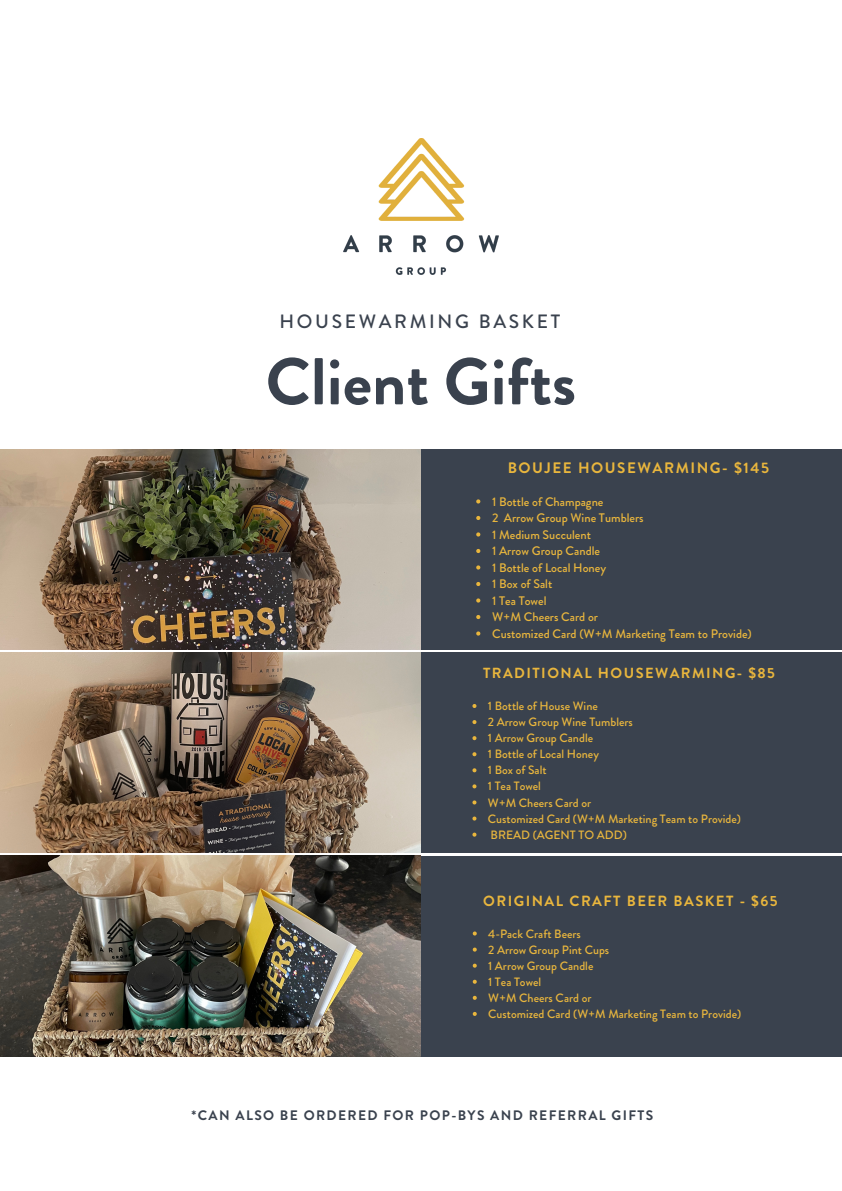
<style>
.page{position:relative;width:842px;height:1191px;background:#fff}
.page>*{position:absolute;margin:0;border:0;box-sizing:border-box;transform-origin:0 0}
.t1{font:700 66px "Brandon Grotesque";color:#3a424e}
.t2{font:500 19.2px "Brandon Grotesque";letter-spacing:.14em;color:#3a424e}
.t3{font:700 15.1px "Brandon Grotesque";letter-spacing:.1em;color:#e9b63d}
.t4{font:700 14.7px "Brandon Grotesque";letter-spacing:.1em;color:#e9b63d}
.t5{font:700 14.6px "Brandon Grotesque";letter-spacing:.1em;color:#e9b63d}
.t6{font:700 13.7px "Brandon Grotesque";letter-spacing:.1em;color:#3a424e}
.t7{font:500 12.4px "Brandon Grotesque";color:#e9b63d}
.t8{font:500 12.1px "Brandon Grotesque";color:#e9b63d}
</style>
<div class="page">
<div style="left:2px;top:449px;width:840px;height:200px;background:#3a424e"></div>
<div style="left:2px;top:855px;width:840px;height:201px;background:#3a424e"></div>
<div style="left:2px;top:652px;width:840px;height:200px;background:#3a424e"></div>
<img style="left:0;top:449px;width:421px;height:200px">
<img style="left:0;top:652px;width:421px;height:200px">
<img style="left:0;top:855px;width:421px;height:200px">
<img style="left:343px;top:138px;width:155px;height:137px">
<svg style="left:476px;top:499px;width:4px;height:4px"></svg>
<svg style="left:476px;top:516px;width:4px;height:4px"></svg>
<svg style="left:476px;top:532px;width:4px;height:4px"></svg>
<svg style="left:476px;top:549px;width:4px;height:4px"></svg>
<svg style="left:476px;top:565px;width:4px;height:4px"></svg>
<svg style="left:476px;top:582px;width:4px;height:4px"></svg>
<svg style="left:476px;top:598px;width:4px;height:4px"></svg>
<svg style="left:476px;top:615px;width:4px;height:4px"></svg>
<svg style="left:476px;top:631px;width:4px;height:4px"></svg>
<svg style="left:472px;top:704px;width:4px;height:4px"></svg>
<svg style="left:472px;top:720px;width:4px;height:4px"></svg>
<svg style="left:472px;top:736px;width:4px;height:4px"></svg>
<svg style="left:472px;top:752px;width:4px;height:4px"></svg>
<svg style="left:472px;top:768px;width:4px;height:4px"></svg>
<svg style="left:472px;top:784px;width:4px;height:4px"></svg>
<svg style="left:472px;top:800px;width:4px;height:4px"></svg>
<svg style="left:472px;top:816px;width:4px;height:4px"></svg>
<svg style="left:472px;top:832px;width:4px;height:4px"></svg>
<svg style="left:473px;top:931px;width:4px;height:4px"></svg>
<svg style="left:473px;top:947px;width:4px;height:4px"></svg>
<svg style="left:473px;top:963px;width:4px;height:4px"></svg>
<svg style="left:473px;top:979px;width:4px;height:4px"></svg>
<svg style="left:473px;top:995px;width:4px;height:4px"></svg>
<svg style="left:473px;top:1012px;width:4px;height:3px"></svg>
<p class="t2" style="left:279px;top:307px;width:282px">HOUSEWARMING BASKET</p>
<p class="t1" style="left:266px;top:335px;width:312px">Client Gifts</p>
<p class="t3" style="left:508px;top:457px;width:263px">BOUJEE HOUSEWARMING- $145</p>
<p class="t7" style="left:492px;top:492px;width:113px">1 Bottle of Champagne</p>
<p class="t7" style="left:492px;top:509px;width:153px">2 Arrow Group Wine Tumblers</p>
<p class="t7" style="left:492px;top:525px;width:101px">1 Medium Succulent</p>
<p class="t7" style="left:492px;top:542px;width:110px">1 Arrow Group Candle</p>
<p class="t7" style="left:492px;top:558px;width:116px">1 Bottle of Local Honey</p>
<p class="t7" style="left:492px;top:575px;width:62px">1 Box of Salt</p>
<p class="t7" style="left:492px;top:591px;width:56px">1 Tea Towel</p>
<p class="t7" style="left:492px;top:608px;width:108px">W+M Cheers Card or</p>
<p class="t7" style="left:492px;top:624px;width:261px">Customized Card (W+M Marketing Team to Provide)</p>
<p class="t5" style="left:483px;top:663px;width:293px">TRADITIONAL HOUSEWARMING- $85</p>
<p class="t8" style="left:488px;top:697px;width:111px">1 Bottle of House Wine</p>
<p class="t8" style="left:488px;top:713px;width:147px">2 Arrow Group Wine Tumblers</p>
<p class="t8" style="left:488px;top:729px;width:107px">1 Arrow Group Candle</p>
<p class="t8" style="left:488px;top:745px;width:113px">1 Bottle of Local Honey</p>
<p class="t8" style="left:488px;top:761px;width:60px">1 Box of Salt</p>
<p class="t8" style="left:488px;top:777px;width:55px">1 Tea Towel</p>
<p class="t8" style="left:488px;top:793px;width:105px">W+M Cheers Card or</p>
<p class="t8" style="left:488px;top:809px;width:255px">Customized Card (W+M Marketing Team to Provide)</p>
<p class="t8" style="left:491px;top:825px;width:138px">BREAD (AGENT TO ADD)</p>
<p class="t4" style="left:483px;top:890px;width:296px">ORIGINAL CRAFT BEER BASKET - $65</p>
<p class="t8" style="left:488px;top:924px;width:94px">4-Pack Craft Beers</p>
<p class="t8" style="left:488px;top:940px;width:123px">2 Arrow Group Pint Cups</p>
<p class="t8" style="left:488px;top:956px;width:107px">1 Arrow Group Candle</p>
<p class="t8" style="left:488px;top:972px;width:55px">1 Tea Towel</p>
<p class="t8" style="left:488px;top:989px;width:105px">W+M Cheers Card or</p>
<p class="t8" style="left:488px;top:1005px;width:255px">Customized Card (W+M Marketing Team to Provide)</p>
<p class="t6" style="left:192px;top:1105px;width:463px">*CAN ALSO BE ORDERED FOR POP-BYS AND REFERRAL GIFTS</p>
</div>
